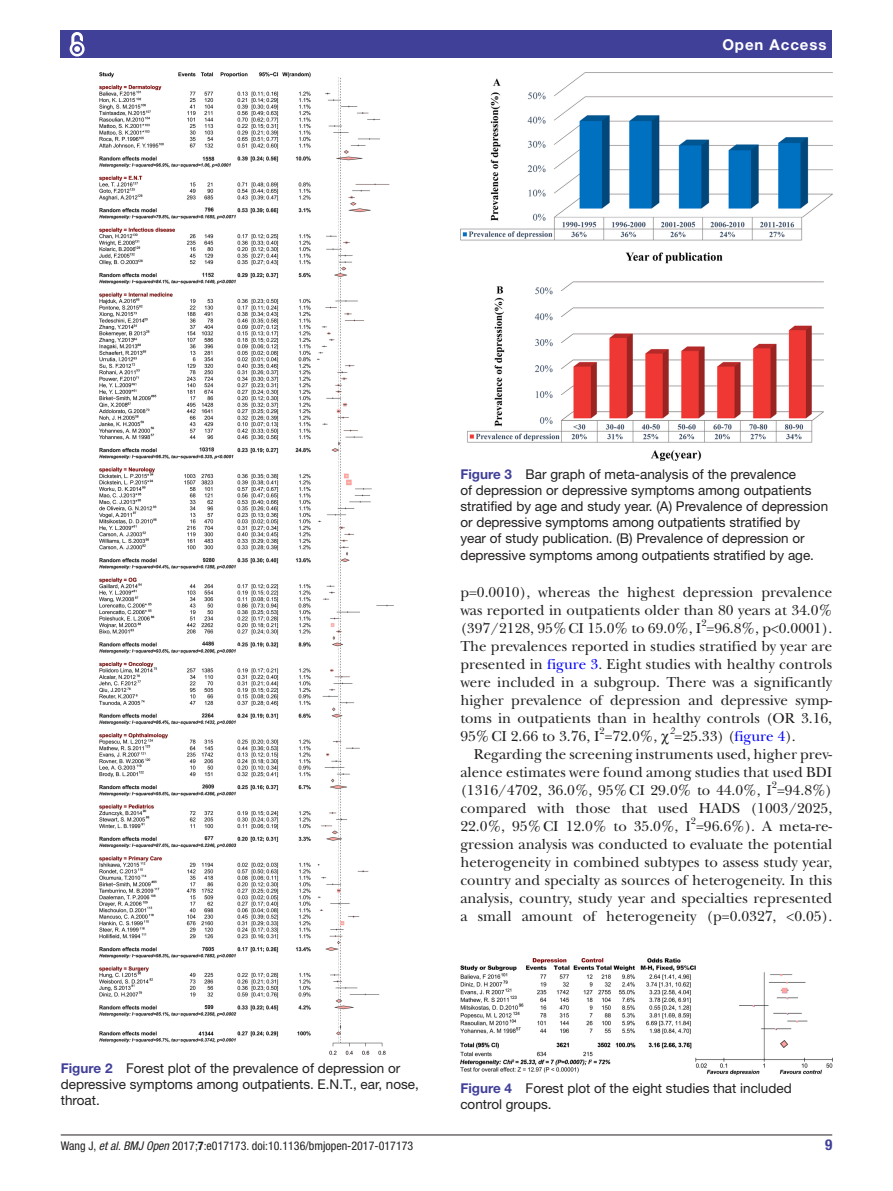
<style>
.page{position:relative;width:893px;height:1191px;background:#fff}
.page>*{position:absolute;margin:0;border:0;box-sizing:border-box;transform-origin:0 0}
.t1{font:15px/18px "New Baskerville";color:#231f20;text-align:justify}
.t2{font:700 15px "Helvetica Neue LT Std";letter-spacing:.065em;color:#fff}
.t3{font:700 condensed 15px "Helvetica Neue LT Std";color:#414099}
.t4{font:13.5px/16.2px "Helvetica Neue LT Std";color:#231f20}
.t5{font:condensed 12px "Helvetica Neue LT Std";color:#231f20}
.t6{font:9.9px "New Baskerville";color:#231f20}
.t7{font:italic 9.9px "New Baskerville";color:#231f20}
.s1{font-weight:700;color:#414099}
.s2{color:#00f}
.s3{font-style:italic}
.s4{font-weight:700}
</style>
<div class="page">
<hr style="left:61px;top:1134px;width:771px;height:1px;background:#231f20">
<div style="left:61px;top:31px;width:771px;height:27px;background:#414099"></div>
<svg style="left:69px;top:32px;width:16px;height:25px"></svg>
<img style="left:99px;top:73px;width:295px;height:982px">
<img style="left:460px;top:73px;width:372px;height:388px">
<img style="left:460px;top:958px;width:372px;height:117px">
<p class="t2" style="left:722px;top:35px;width:106px">Open Access</p>
<p class="t4" style="left:460px;top:465px;width:369px"><span class="s1">Figure 3</span> Bar graph of meta-analysis of the prevalence<br>of depression or depressive symptoms among outpatients stratified by age and study year. (A) Prevalence of depression or depressive symptoms among outpatients stratified by year of study publication. (B) Prevalence of depression or depressive symptoms among outpatients stratified by age.</p>
<p class="t1" style="left:460px;top:583px;width:373px">p=0.0010), whereas the highest depression prevalence was reported in outpatients older than 80 years at 34.0% (397/2128, 95%CI 15.0% to 69.0%, I =96.8%, p&lt;0.0001).</p>
<p class="t6" style="left:701px;top:617px;width:7px">2</p>
<p class="t1" style="left:460px;top:637px;width:373px">The prevalences reported in studies stratified by year are presented in <span class="s2">figure 3</span>. Eight studies with healthy controls were included in a subgroup. There was a significantly higher prevalence of depression and depressive symp&shy;toms in outpatients than in healthy controls (OR 3.16, 95%CI 2.66 to 3.76, I =72.0%,</p>
<p class="t6" style="left:600px;top:725px;width:7px">2</p>
<p class="t7" style="left:669px;top:725px;width:7px">2</p>
<p class="t1" style="left:675px;top:727px;width:123px">=25.33) (<span class="s2">figure 4</span>).</p>
<p class="t1" style="left:474px;top:745px;width:360px">Regarding the screening instruments used, higher prev-</p>
<p class="t1" style="left:460px;top:763px;width:373px">alence estimates were found among studies that used BDI</p>
<p class="t1" style="left:460px;top:781px;width:373px">(1316/4702, 36.0%, 95%CI 29.0% to 44.0%, I =94.8%)</p>
<p class="t6" style="left:772px;top:779px;width:7px">2</p>
<p class="t1" style="left:460px;top:799px;width:373px">compared with those that used HADS (1003/2025,<br>22.0%, 95%CI 12.0% to 35.0%, I =96.6%). A meta-re-</p>
<p class="t6" style="left:691px;top:815px;width:7px">2</p>
<p class="t1" style="left:460px;top:835px;width:373px">gression analysis was conducted to evaluate the potential heterogeneity in combined subtypes to assess study year, country and specialty as sources of heterogeneity. In this analysis, country, study year and specialties represented a small amount of heterogeneity (p=0.0327, &lt;0.05).</p>
<p class="t4" style="left:61px;top:1059px;width:360px"><span class="s1">Figure 2</span> Forest plot of the prevalence of depression or depressive symptoms among outpatients. E.N.T., ear, nose, throat.</p>
<p class="t4" style="left:460px;top:1080px;width:333px"><span class="s1">Figure 4</span> Forest plot of the eight studies that included control groups.</p>
<p class="t5" style="left:61px;top:1138px;width:354px">Wang J, <span class="s3">et al</span>. <span class="s3">BMJ Open</span> 2017;<span class="s4">7</span>:e017173. doi:10.1136/bmjopen-2017-017173</p>
<p class="t3" style="left:825px;top:1135px;width:9px">9</p>
</div>
